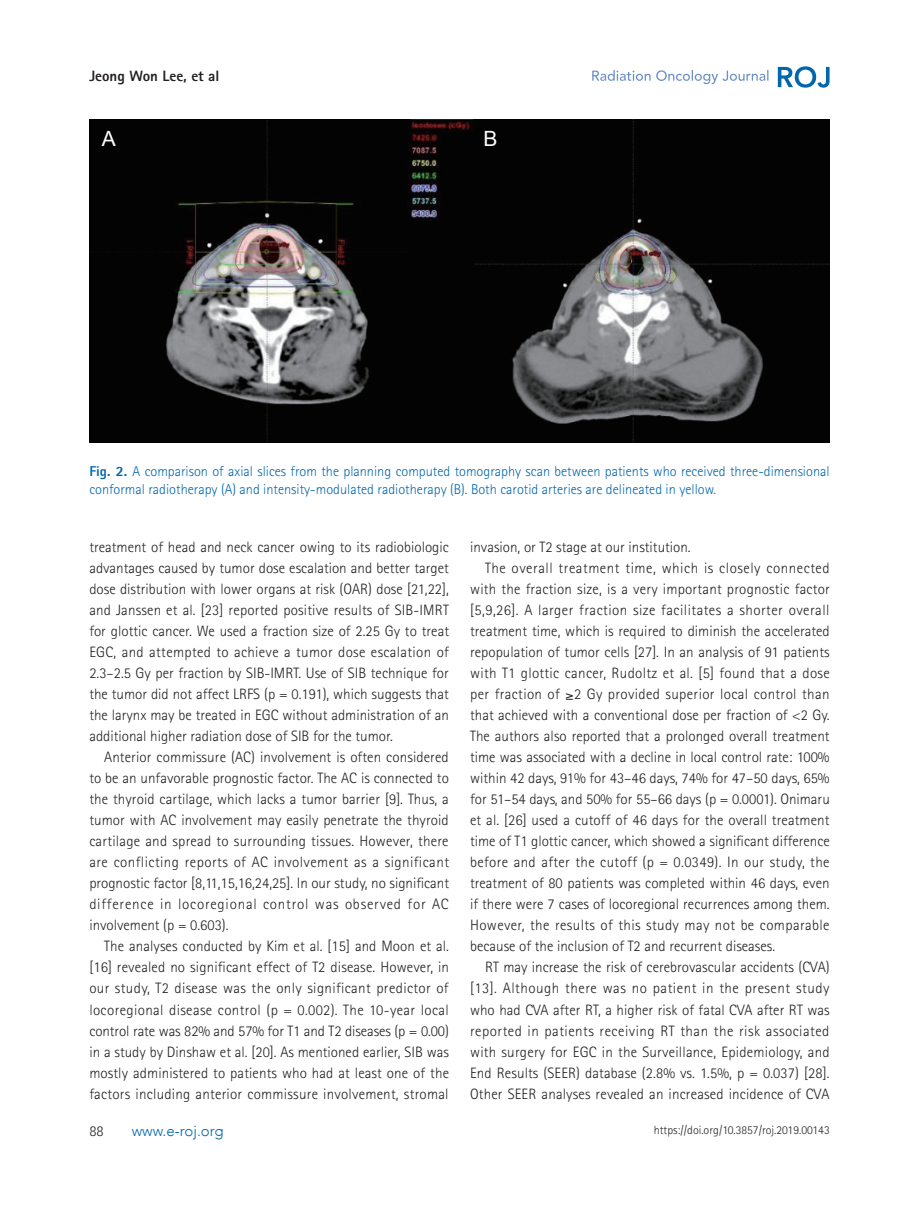
<style>
.page{position:relative;width:919px;height:1217px;background:#fff}
.page>*{position:absolute;margin:0;border:0;box-sizing:border-box;transform-origin:0 0}
.표제목{font:21px "Arial";color:#fff}
.본문{font:300 15px/21px "Rotis Sans Serif";color:#231f20;text-align:justify}
.t1{font:800 15px "Rotis Sans Serif";color:#231f20}
.t2{font:300 15px "Avenir LT";color:#0166ac}
.표제목-2{font:300 14.25px/18px "Rotis Sans Serif";color:#0166ac}
.t3{font:300 12px "Rotis Sans Serif";color:#231f20}
.s1{font-weight:800}
</style>
<div class="page">
<svg style="left:777px;top:66px;width:52px;height:22px"></svg>
<svg style="left:592px;top:70px;width:176px;height:14px"></svg>
<img style="left:89px;top:119px;width:740px;height:323px">
<p class="t1" style="left:89px;top:67px;width:131px">Jeong Won Lee, et al</p>
<p class="표제목" style="left:102px;top:125px;width:16px">A</p>
<p class="표제목" style="left:483px;top:125px;width:16px">B</p>
<p class="표제목-2" style="left:89px;top:462px;width:741px"><span class="s1">Fig. 2.</span> A comparison of axial slices from the planning computed tomography scan between patients who received three-dimensional conformal radiotherapy (A) and intensity-modulated radiotherapy (B). Both carotid arteries are delineated in yellow.</p>
<p class="본문" style="left:89px;top:536px;width:361px">treatment of head and neck cancer owing to its radiobiologic advantages caused by tumor dose escalation and better target dose distribution with lower organs at risk (OAR) dose [21,22], and Janssen et al. [23] reported positive results of SIB-IMRT for glottic cancer. We used a fraction size of 2.25 Gy to treat EGC, and attempted to achieve a tumor dose escalation of 2.3–2.5 Gy per fraction by SIB-IMRT. Use of SIB technique for the tumor did not affect LRFS (p = 0.191), which suggests that the larynx may be treated in EGC without administration of an additional higher radiation dose of SIB for the tumor.</p>
<p class="본문" style="left:89px;top:746px;width:361px;text-indent:15px">Anterior commissure (AC) involvement is often considered to be an unfavorable prognostic factor. The AC is connected to the thyroid cartilage, which lacks a tumor barrier [9]. Thus, a tumor with AC involvement may easily penetrate the thyroid cartilage and spread to surrounding tissues. However, there are conflicting reports of AC involvement as a significant prognostic factor [8,11,15,16,24,25]. In our study, no significant difference in locoregional control was observed for AC involvement (p = 0.603).</p>
<p class="본문" style="left:89px;top:935px;width:361px;text-indent:15px">The analyses conducted by Kim et al. [15] and Moon et al. [16] revealed no significant effect of T2 disease. However, in our study, T2 disease was the only significant predictor of locoregional disease control (p = 0.002). The 10-year local control rate was 82% and 57% for T1 and T2 diseases (p = 0.00) in a study by Dinshaw et al. [20]. As mentioned earlier, SIB was mostly administered to patients who had at least one of the factors including anterior commissure involvement, stromal</p>
<p class="본문" style="left:470px;top:536px;width:222px">invasion, or T2 stage at our institution.</p>
<p class="본문" style="left:470px;top:557px;width:361px;text-indent:15px">The overall treatment time, which is closely connected with the fraction size, is a very important prognostic factor [5,9,26]. A larger fraction size facilitates a shorter overall treatment time, which is required to diminish the accelerated repopulation of tumor cells [27]. In an analysis of 91 patients with T1 glottic cancer, Rudoltz et al. [5] found that a dose per fraction of ≥2 Gy provided superior local control than that achieved with a conventional dose per fraction of &lt;2 Gy.<br>The authors also reported that a prolonged overall treatment time was associated with a decline in local control rate: 100% within 42 days, 91% for 43–46 days, 74% for 47–50 days, 65% for 51–54 days, and 50% for 55–66 days (p = 0.0001). Onimaru et al. [26] used a cutoff of 46 days for the overall treatment time of T1 glottic cancer, which showed a significant difference before and after the cutoff (p = 0.0349). In our study, the treatment of 80 patients was completed within 46 days, even if there were 7 cases of locoregional recurrences among them.<br>However, the results of this study may not be comparable because of the inclusion of T2 and recurrent diseases.</p>
<p class="본문" style="left:470px;top:956px;width:361px;text-indent:15px">RT may increase the risk of cerebrovascular accidents (CVA) [13]. Although there was no patient in the present study who had CVA after RT, a higher risk of fatal CVA after RT was reported in patients receiving RT than the risk associated with surgery for EGC in the Surveillance, Epidemiology, and End Results (SEER) database (2.8% vs. 1.5%, p = 0.037) [28].<br>Other SEER analyses revealed an increased incidence of CVA</p>
<p class="본문" style="left:89px;top:1120px;width:16px">88</p>
<p class="t2" style="left:132px;top:1121px;width:94px">www.e-roj.org</p>
<p class="t3" style="left:653px;top:1122px;width:177px">https://doi.org/10.3857/roj.2019.00143</p>
</div>
